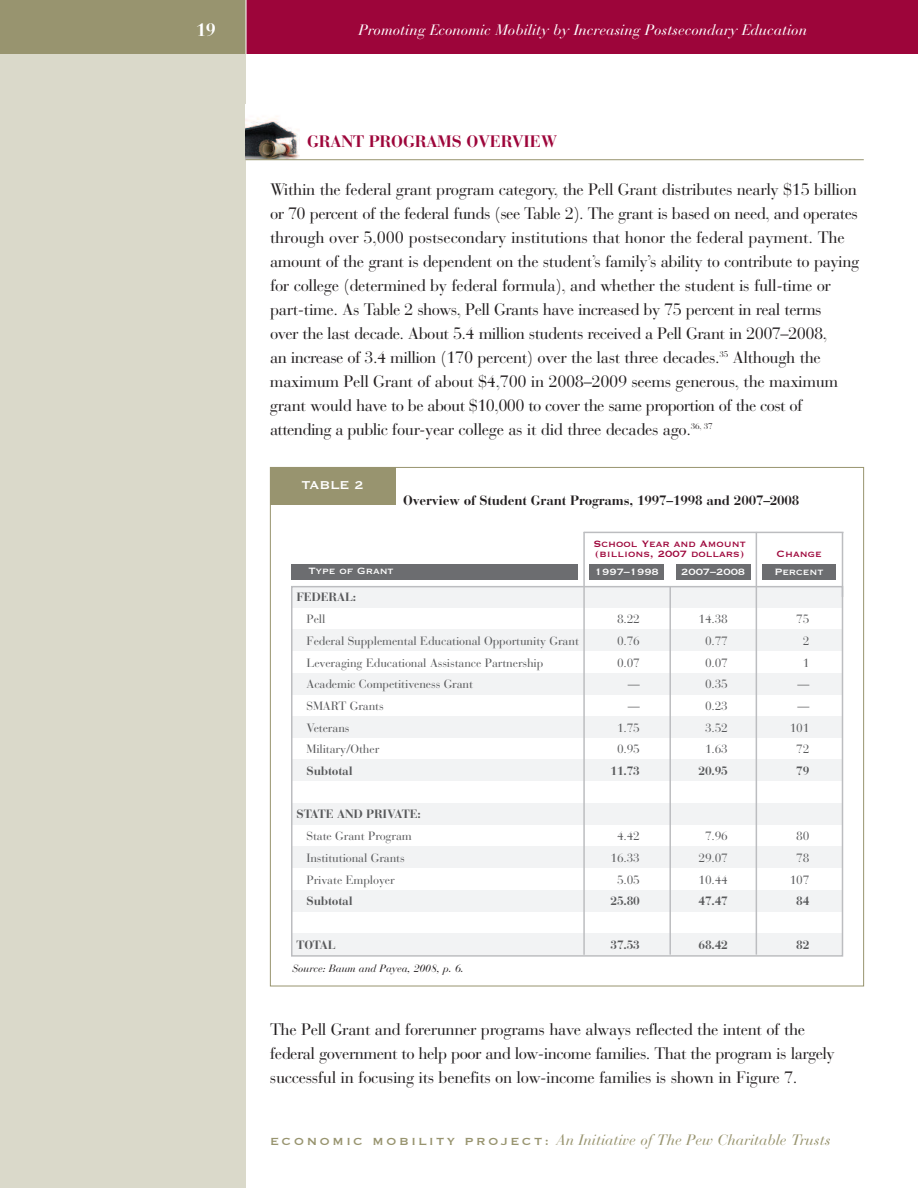
<style>
.page{position:relative;width:918px;height:1188px;background:#fff}
.page>*{position:absolute;margin:0;border:0;box-sizing:border-box;transform-origin:0 0}
.t1{font:700 18px "Bauer Bodoni";color:#fff}
.t2{font:16.5px/24px "Bauer Bodoni";letter-spacing:-.025em;color:#231f20}
.t3{font:700 16.5px "Bauer Bodoni";letter-spacing:-.01em;color:#9d053a}
.t4{font:italic 15px "Bauer Bodoni";color:#98946f}
.t5{font:italic 15px "Bauer Bodoni";color:#fff}
.t6{font:15px "Copperplate";color:#fff}
.t7{font:700 13.5px "Bauer Bodoni";letter-spacing:-.01em;color:#231f20}
.t8{font:12px "Bauer Bodoni";letter-spacing:-.01em;color:#57585a}
.t9{font:700 12px "Bauer Bodoni";letter-spacing:-.01em;color:#57585a}
.t10{font:12px/10.5px "Copperplate";color:#9d053a}
.t11{font:12px "Copperplate";letter-spacing:-.005em;color:#fff}
.t12{font:italic 10.5px "Bauer Bodoni";color:#231f20}
.s1{font-family:"Copperplate";font-style:normal;font-size:13.5px}
</style>
<div class="page">
<div style="left:246px;top:0;width:672px;height:54px;background:#9d053a"></div>
<div style="left:0;top:0;width:246px;height:54px;background:#98946f"></div>
<hr style="left:246px;top:0;width:1px;height:54px;background:#fff">
<div style="left:0;top:54px;width:246px;height:1134px;background:#dad9ca"></div>
<div style="left:270px;top:467px;width:126px;height:38px;background:#98946f"></div>
<div style="left:291px;top:586px;width:551px;height:22px;background:#f2f3f4"></div>
<div style="left:291px;top:629px;width:551px;height:22px;background:#f2f3f4"></div>
<div style="left:291px;top:673px;width:551px;height:21px;background:#f2f3f4"></div>
<div style="left:291px;top:716px;width:551px;height:22px;background:#f2f3f4"></div>
<div style="left:291px;top:760px;width:551px;height:21px;background:#f2f3f4"></div>
<div style="left:291px;top:803px;width:551px;height:22px;background:#f2f3f4"></div>
<div style="left:291px;top:846px;width:551px;height:22px;background:#f2f3f4"></div>
<div style="left:291px;top:890px;width:551px;height:22px;background:#f2f3f4"></div>
<div style="left:291px;top:933px;width:551px;height:22px;background:#f2f3f4"></div>
<hr style="left:669px;top:587px;width:2px;height:368px;background:#bcbdc0">
<hr style="left:756px;top:532px;width:1px;height:423px;background:#bcbdc0">
<hr style="left:842px;top:532px;width:1px;height:65px;background:#bcbdc0">
<hr style="left:583px;top:532px;width:2px;height:423px;background:#bcbdc0">
<div style="left:291px;top:586px;width:552px;height:371px;border:2px solid #bcbdc0"></div>
<hr style="left:584px;top:532px;width:259px;height:1px;background:#bcbdc0">
<div style="left:291px;top:564px;width:287px;height:16px;background:#6c6d70"></div>
<div style="left:590px;top:564px;width:74px;height:16px;background:#6c6d70"></div>
<div style="left:676px;top:564px;width:74px;height:16px;background:#6c6d70"></div>
<div style="left:763px;top:564px;width:73px;height:16px;background:#6c6d70"></div>
<img style="left:246px;top:116px;width:53px;height:43px">
<hr style="left:246px;top:159px;width:618px;height:1px;background:#98946f">
<p class="t1" style="left:196px;top:24px;width:21px">19</p>
<p class="t5" style="left:359px;top:25px;width:450px">Promoting Economic Mobility by Increasing Postsecondary Education</p>
<p class="t3" style="left:307px;top:136px;width:252px">GRANT PROGRAMS OVERVIEW</p>
<p class="t2" style="left:270px;top:180px;width:591px">Within the federal grant program category, the Pell Grant distributes nearly $15 billion or 70 percent of the federal funds (see Table 2). The grant is based on need, and operates through over 5,000 postsecondary institutions that honor the federal payment. The amount of the grant is dependent on the student’s family’s ability to contribute to paying for college (determined by federal formula), and whether the student is full-time or part-time. As Table 2 shows, Pell Grants have increased by 75 percent in real terms<br>over the last decade. About 5.4 million students received a Pell Grant in 2007–2008,<br>an increase of 3.4 million (170 percent) over the last three decades.<sup>35</sup> Although the maximum Pell Grant of about $4,700 in 2008–2009 seems generous, the maximum grant would have to be about $10,000 to cover the same proportion of the cost of attending a public four-year college as it did three decades ago.<sup>36,</sup> <sup>37</sup></p>
<p class="t6" style="left:302px;top:476px;width:64px">TABLE 2</p>
<p class="t7" style="left:403px;top:495px;width:398px">Overview of Student Grant Programs, 1997–1998 and 2007–2008</p>
<p class="t10" style="left:594px;top:538px;width:154px">School Year and Amount (billions, 2007 dollars)</p>
<p class="t10" style="left:777px;top:548px;width:47px">Change</p>
<p class="t11" style="left:308px;top:563px;width:87px">Type of Grant</p>
<p class="t11" style="left:595px;top:564px;width:66px">1997–1998</p>
<p class="t11" style="left:681px;top:564px;width:66px">2007–2008</p>
<p class="t11" style="left:774px;top:564px;width:50px">Percent</p>
<p class="t9" style="left:296px;top:593px;width:61px">FEDERAL:</p>
<p class="t8" style="left:307px;top:615px;width:20px">Pell</p>
<p class="t8" style="left:617px;top:615px;width:24px">8.22</p>
<p class="t8" style="left:699px;top:615px;width:31px">14.38</p>
<p class="t8" style="left:796px;top:615px;width:15px">75</p>
<p class="t8" style="left:307px;top:636px;width:274px">Federal Supplemental Educational Opportunity Grant</p>
<p class="t8" style="left:617px;top:636px;width:24px">0.76</p>
<p class="t8" style="left:705px;top:636px;width:24px">0.77</p>
<p class="t8" style="left:803px;top:636px;width:8px">2</p>
<p class="t8" style="left:307px;top:658px;width:238px">Leveraging Educational Assistance Partnership</p>
<p class="t8" style="left:617px;top:658px;width:24px">0.07</p>
<p class="t8" style="left:705px;top:658px;width:24px">0.07</p>
<p class="t8" style="left:803px;top:658px;width:8px">1</p>
<p class="t8" style="left:307px;top:680px;width:168px">Academic Competitiveness Grant</p>
<p class="t8" style="left:628px;top:680px;width:13px">—</p>
<p class="t8" style="left:705px;top:680px;width:24px">0.35</p>
<p class="t8" style="left:797px;top:680px;width:13px">—</p>
<p class="t8" style="left:307px;top:702px;width:79px">SMART Grants</p>
<p class="t8" style="left:628px;top:702px;width:13px">—</p>
<p class="t8" style="left:705px;top:702px;width:24px">0.23</p>
<p class="t8" style="left:797px;top:702px;width:13px">—</p>
<p class="t8" style="left:307px;top:723px;width:45px">Veterans</p>
<p class="t8" style="left:617px;top:723px;width:24px">1.75</p>
<p class="t8" style="left:705px;top:723px;width:24px">3.52</p>
<p class="t8" style="left:790px;top:723px;width:21px">101</p>
<p class="t8" style="left:307px;top:745px;width:74px">Military/Other</p>
<p class="t8" style="left:617px;top:745px;width:24px">0.95</p>
<p class="t8" style="left:705px;top:745px;width:24px">1.63</p>
<p class="t8" style="left:796px;top:745px;width:15px">72</p>
<p class="t9" style="left:307px;top:767px;width:48px">Subtotal</p>
<p class="t9" style="left:611px;top:767px;width:31px">11.73</p>
<p class="t9" style="left:699px;top:767px;width:31px">20.95</p>
<p class="t9" style="left:796px;top:767px;width:15px">79</p>
<p class="t9" style="left:296px;top:810px;width:126px">STATE AND PRIVATE:</p>
<p class="t8" style="left:307px;top:832px;width:107px">State Grant Program</p>
<p class="t8" style="left:617px;top:832px;width:24px">4.42</p>
<p class="t8" style="left:705px;top:832px;width:24px">7.96</p>
<p class="t8" style="left:796px;top:832px;width:15px">80</p>
<p class="t8" style="left:307px;top:853px;width:100px">Institutional Grants</p>
<p class="t8" style="left:611px;top:853px;width:31px">16.33</p>
<p class="t8" style="left:698px;top:853px;width:31px">29.07</p>
<p class="t8" style="left:796px;top:853px;width:15px">78</p>
<p class="t8" style="left:307px;top:875px;width:90px">Private Employer</p>
<p class="t8" style="left:617px;top:875px;width:24px">5.05</p>
<p class="t8" style="left:698px;top:875px;width:31px">10.44</p>
<p class="t8" style="left:790px;top:875px;width:21px">107</p>
<p class="t9" style="left:307px;top:897px;width:48px">Subtotal</p>
<p class="t9" style="left:610px;top:897px;width:31px">25.80</p>
<p class="t9" style="left:698px;top:897px;width:31px">47.47</p>
<p class="t9" style="left:796px;top:897px;width:15px">84</p>
<p class="t9" style="left:296px;top:940px;width:41px">TOTAL</p>
<p class="t9" style="left:610px;top:940px;width:31px">37.53</p>
<p class="t9" style="left:698px;top:940px;width:31px">68.42</p>
<p class="t9" style="left:796px;top:940px;width:15px">82</p>
<p class="t12" style="left:292px;top:964px;width:173px">Source: Baum and Payea, 2008, p. 6.</p>
<p class="t2" style="left:270px;top:1020px;width:566px">The Pell Grant and forerunner programs have always reflected the intent of the federal government to help poor and low-income families. That the program is largely successful in focusing its benefits on low-income families is shown in Figure 7.</p>
<p class="t4" style="left:270px;top:1135px;width:562px"><span class="s1">ECONOMIC MOBILITY PROJECT:</span> An Initiative of The Pew Charitable Trusts</p>
</div>
